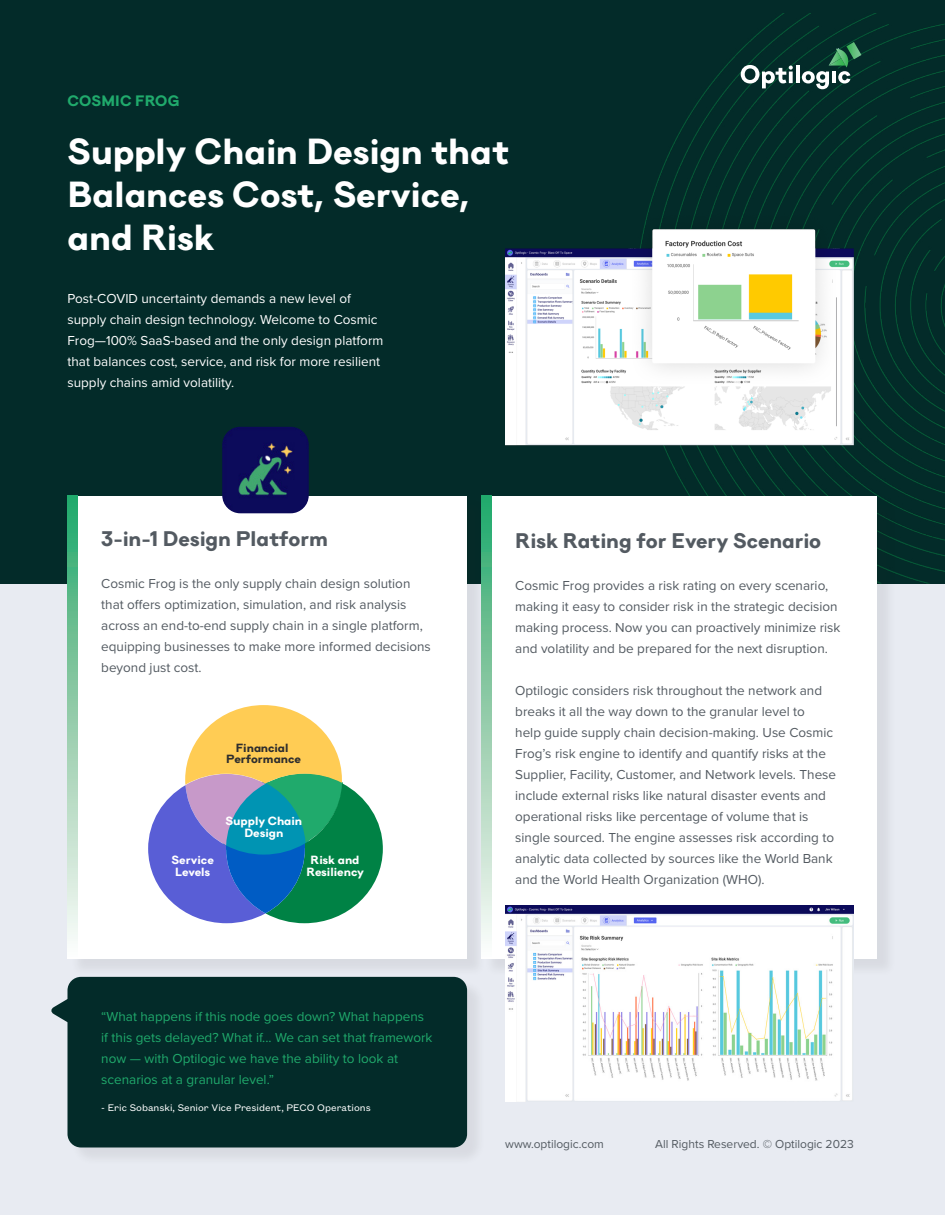
<style>
.page{position:relative;width:945px;height:1215px;background:#fff}
.page>*{position:absolute;margin:0;border:0;box-sizing:border-box;transform-origin:0 0}
.t1{font:700 36px/43.2px "Danzza";letter-spacing:-.005em;color:#fff}
.Body_text{font:700 21px "Danzza";letter-spacing:-.005em;color:#535a61}
.t2{font:700 15px "Danzza";letter-spacing:.01em;color:#20aa6c}
.Body_text-2{font:13.5px/21px "Proxima Nova";color:#535a61}
.Body_text-3{font:13.5px/21px "Proxima Nova";color:#fff}
.Body_text-4{font:13.5px/21px "Proxima Nova";color:#20aa6c}
.Body_text-5{font:12px "Proxima Nova";color:#535a61}
.t3{font:700 11.85px/11.9px "Danzza";color:#fff;text-align:center}
.t4{font:700 11.85px/11.9px "Danzza";color:#2e2e2e;text-align:center}
.Body_text-6{font:10.5px "Founders Grotesk Text";color:#fff}
</style>
<div class="page">
<div style="left:0;top:14px;width:945px;height:1201px;background:#e8ebf2"></div>
<div style="left:0;top:0;width:945px;height:584px;background:#032b29"></div>
<img style="left:649px;top:14px;width:296px;height:570px">
<svg style="left:741px;top:65px;width:52px;height:23px"></svg>
<hr style="left:796px;top:65px;width:4px;height:18px;background:#fff">
<svg style="left:802px;top:42px;width:59px;height:47px"></svg>
<div style="left:70px;top:498px;width:416px;height:479px;background:#231f20;opacity:.08"></div>
<div style="left:68px;top:496px;width:399px;height:462px;background:#fff"></div>
<svg style="left:148px;top:705px;width:235px;height:218px"></svg>
<div style="left:484px;top:498px;width:412px;height:479px;background:#231f20;opacity:.08"></div>
<div style="left:482px;top:496px;width:396px;height:462px;background:#fff"></div>
<img style="left:505px;top:906px;width:349px;height:196px">
<img style="left:505px;top:206px;width:349px;height:245px">
<div style="left:70px;top:979px;width:416px;height:187px;background:#dde0e7"></div>
<div style="left:68px;top:977px;width:399px;height:171px;background:#032b29;border-radius:14px"></div>
<svg style="left:68px;top:496px;width:9px;height:443px;background:#90ceac"></svg>
<svg style="left:482px;top:496px;width:9px;height:443px;background:#90ceac"></svg>
<svg style="left:51px;top:998px;width:17px;height:26px"></svg>
<img style="left:222px;top:427px;width:87px;height:86px">
<p class="t2" style="left:68px;top:91px;width:114px">COSMIC FROG</p>
<p class="t1" style="left:68px;top:129px;width:443px">Supply Chain Design that<br>Balances Cost, Service, and Risk</p>
<p class="Body_text-3" style="left:68px;top:287px;width:317px">Post-COVID uncertainty demands a new level of supply chain design technology. Welcome to Cosmic Frog—100% SaaS-based and the only design platform that balances cost, service, and risk for more resilient supply chains amid volatility.</p>
<p class="Body_text" style="left:101px;top:525px;width:228px">3-in-1 Design Platform</p>
<p class="Body_text-2" style="left:101px;top:572px;width:331px">Cosmic Frog is the only supply chain design solution that offers optimization, simulation, and risk analysis across an end-to-end supply chain in a single platform, equipping businesses to make more informed decisions beyond just cost.</p>
<p class="t4" style="left:226px;top:741px;width:76px">Financial<br>Performance</p>
<p class="t3" style="left:172px;top:854px;width:44px">Service<br>Levels</p>
<p class="t3" style="left:225px;top:815px;width:78px">Supply Chain<br>Design</p>
<p class="t3" style="left:306px;top:854px;width:59px">Risk and<br>Resiliency</p>
<p class="Body_text-4" style="left:101px;top:1006px;width:333px">“What happens if this node goes down? What happens if this gets delayed? What if... We can set that framework now — with Optilogic we have the ability to look at scenarios at a granular level.”</p>
<p class="Body_text-6" style="left:101px;top:1101px;width:271px">- Eric Sobanski, Senior Vice President, PECO Operations</p>
<p class="Body_text" style="left:515px;top:527px;width:308px">Risk Rating for Every Scenario</p>
<p class="Body_text-2" style="left:515px;top:574px;width:327px">Cosmic Frog provides a risk rating on every scenario, making it easy to consider risk in the strategic decision making process. Now you can proactively minimize risk and volatility and be prepared for the next disruption.</p>
<p class="Body_text-2" style="left:515px;top:679px;width:322px">Optilogic considers risk throughout the network and breaks it all the way down to the granular level to<br>help guide supply chain decision-making. Use Cosmic Frog’s risk engine to identify and quantify risks at the Supplier, Facility, Customer, and Network levels. These include external risks like natural disaster events and operational risks like percentage of volume that is single sourced. The engine assesses risk according to analytic data collected by sources like the World Bank and the World Health Organization (WHO).</p>
<p class="Body_text-5" style="left:505px;top:1135px;width:100px">www.optilogic.com</p>
<p class="Body_text-5" style="left:655px;top:1135px;width:200px">All Rights Reserved. © Optilogic 2023</p>
</div>
